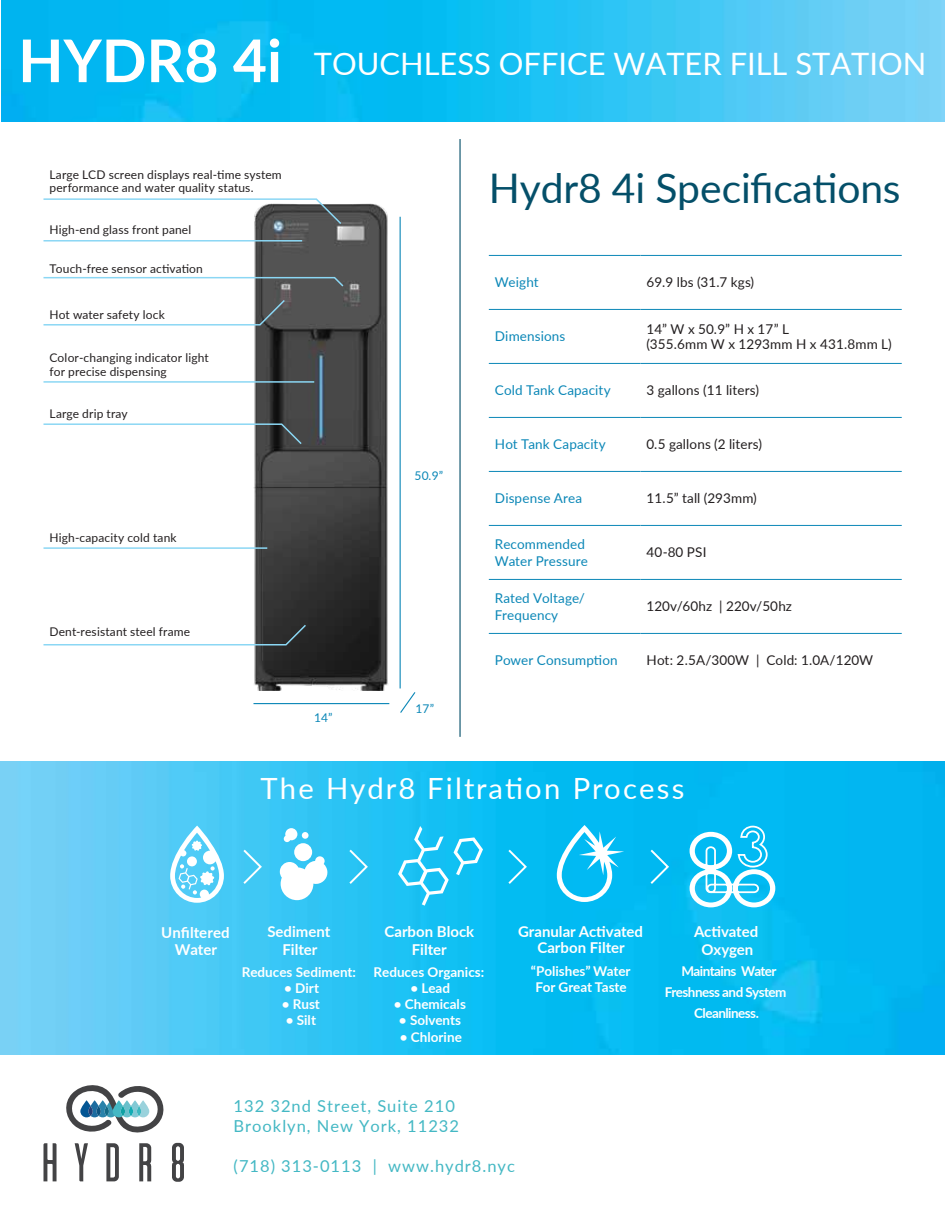
<style>
.page{position:relative;width:945px;height:1215px;background:#fff}
.page>*{position:absolute;margin:0;border:0;box-sizing:border-box;transform-origin:0 0}
.t1{font:40.8px "Lato";letter-spacing:-.005em;color:#044f69}
.t2{font:30.9px "Lato";color:#fff}
.t3{font:29.25px "Lato";letter-spacing:.07em;color:#fff}
.t4{font:16.5px/19.8px "Lato";letter-spacing:.06em;color:#44b8c4}
.t5{font:700 15px/18px "Lato";color:#fff;text-align:center}
.t6{font:13.5px/15px "Lato";letter-spacing:.01em;color:#231f20}
.t7{font:13.5px/16.2px "Lato";letter-spacing:.01em;color:#0b87b7}
.t8{font:700 13.5px/16.2px "Lato";color:#fff;text-align:center}
.t9{font:700 13.5px/21px "Lato";letter-spacing:-.04em;color:#fff;text-align:center}
.t10{font:12px/14.4px "Lato";letter-spacing:.015em;color:#231f20}
.t11{font:12px "Lato";color:#0b87b7}
.s1{font-weight:700;font-size:58.95px}
</style>
<div class="page">
<img style="left:253px;top:203px;width:236px;height:488px">
<img style="left:0;top:762px;width:945px;height:293px">
<svg style="left:43px;top:623px;width:265px;height:23px"></svg>
<hr style="left:44px;top:547px;width:223px;height:2px;background:#8bd7f4">
<img style="left:2px;top:0;width:943px;height:122px">
<hr style="left:489px;top:255px;width:152px;height:1px;background:#0b87b7">
<hr style="left:641px;top:255px;width:261px;height:1px;background:#0b87b7">
<hr style="left:489px;top:309px;width:152px;height:1px;background:#0b87b7">
<hr style="left:641px;top:309px;width:261px;height:1px;background:#0b87b7">
<hr style="left:489px;top:363px;width:152px;height:1px;background:#0b87b7">
<hr style="left:641px;top:363px;width:261px;height:1px;background:#0b87b7">
<hr style="left:489px;top:417px;width:152px;height:1px;background:#0b87b7">
<hr style="left:641px;top:417px;width:261px;height:1px;background:#0b87b7">
<hr style="left:489px;top:471px;width:152px;height:1px;background:#0b87b7">
<hr style="left:641px;top:471px;width:261px;height:1px;background:#0b87b7">
<hr style="left:489px;top:579px;width:152px;height:1px;background:#0b87b7">
<hr style="left:641px;top:579px;width:261px;height:1px;background:#0b87b7">
<hr style="left:489px;top:633px;width:152px;height:1px;background:#0b87b7">
<hr style="left:641px;top:633px;width:261px;height:1px;background:#0b87b7">
<hr style="left:489px;top:525px;width:152px;height:1px;background:#0b87b7">
<hr style="left:641px;top:525px;width:261px;height:1px;background:#0b87b7">
<hr style="left:459px;top:139px;width:2px;height:598px;background:#044f69">
<svg style="left:43px;top:298px;width:243px;height:28px"></svg>
<svg style="left:43px;top:198px;width:300px;height:28px"></svg>
<hr style="left:44px;top:240px;width:258px;height:2px;background:#8bd7f4">
<svg style="left:43px;top:276px;width:302px;height:12px"></svg>
<hr style="left:43px;top:381px;width:271px;height:2px;background:#8bd7f4">
<svg style="left:43px;top:423px;width:260px;height:23px"></svg>
<hr style="left:253px;top:703px;width:136px;height:1px;background:#0b87b7">
<hr style="left:400px;top:217px;width:1px;height:471px;background:#0b87b7">
<svg style="left:400px;top:692px;width:16px;height:21px"></svg>
<svg style="left:398px;top:826px;width:85px;height:80px"></svg>
<svg style="left:170px;top:826px;width:54px;height:77px"></svg>
<svg style="left:280px;top:856px;width:48px;height:44px"></svg>
<div style="left:294px;top:843px;width:18px;height:18px;background:#fff;border-radius:50%"></div>
<svg style="left:284px;top:828px;width:13px;height:14px"></svg>
<div style="left:302px;top:832px;width:7px;height:7px;background:#fff;border-radius:50%"></div>
<svg style="left:557px;top:825px;width:67px;height:77px"></svg>
<svg style="left:241px;top:848px;width:22px;height:38px"></svg>
<svg style="left:347px;top:848px;width:22px;height:38px"></svg>
<svg style="left:506px;top:848px;width:22px;height:38px"></svg>
<svg style="left:648px;top:848px;width:22px;height:38px"></svg>
<svg style="left:689px;top:825px;width:87px;height:83px"></svg>
<svg style="left:43px;top:1143px;width:14px;height:38px"></svg>
<svg style="left:75px;top:1143px;width:13px;height:38px"></svg>
<svg style="left:106px;top:1143px;width:13px;height:38px"></svg>
<svg style="left:139px;top:1143px;width:12px;height:38px"></svg>
<svg style="left:172px;top:1143px;width:12px;height:39px"></svg>
<svg style="left:66px;top:1085px;width:98px;height:48px"></svg>
<svg style="left:137px;top:1106px;width:4px;height:10px"></svg>
<h2 class="t2" style="left:18px;top:42px;width:910px"><span class="s1">HYDR8 4i</span> TOUCHLESS OFFICE WATER FILL STATION</h2>
<p class="t10" style="left:49px;top:167px;width:234px;line-height:13.5px">Large LCD screen displays real-time system performance and water quality status.</p>
<p class="t10" style="left:50px;top:222px;width:143px">High-end glass front panel</p>
<p class="t10" style="left:49px;top:261px;width:155px">Touch-free sensor activation</p>
<p class="t10" style="left:49px;top:307px;width:117px">Hot water safety lock</p>
<p class="t10" style="left:49px;top:350px;width:161px">Color-changing indicator light for precise dispensing</p>
<p class="t10" style="left:49px;top:406px;width:80px">Large drip tray</p>
<p class="t10" style="left:49px;top:530px;width:129px">High-capacity cold tank</p>
<p class="t10" style="left:49px;top:624px;width:142px">Dent-resistant steel frame</p>
<p class="t11" style="left:314px;top:709px;width:20px">14”</p>
<p class="t11" style="left:415px;top:467px;width:30px">50.9”</p>
<p class="t11" style="left:415px;top:700px;width:20px">17”</p>
<h1 class="t1" style="left:489px;top:159px;width:413px">Hydr8 4i Specifications</h1>
<p class="t7" style="left:495px;top:274px;width:45px">Weight</p>
<p class="t6" style="left:647px;top:275px;width:109px">69.9 lbs (31.7 kgs)</p>
<p class="t7" style="left:495px;top:328px;width:72px">Dimensions</p>
<p class="t6" style="left:647px;top:321px;width:247px">14” W x 50.9” H x 17” L<br>(355.6mm W x 1293mm H x 431.8mm L)</p>
<p class="t7" style="left:495px;top:382px;width:117px">Cold Tank Capacity</p>
<p class="t6" style="left:647px;top:383px;width:114px">3 gallons (11 liters)</p>
<p class="t7" style="left:495px;top:436px;width:112px">Hot Tank Capacity</p>
<p class="t6" style="left:647px;top:437px;width:117px">0.5 gallons (2 liters)</p>
<p class="t7" style="left:495px;top:490px;width:89px">Dispense Area</p>
<p class="t6" style="left:647px;top:491px;width:112px">11.5” tall (293mm)</p>
<p class="t7" style="left:495px;top:536px;width:95px">Recommended<br>Water Pressure</p>
<p class="t6" style="left:647px;top:545px;width:62px">40-80 PSI</p>
<p class="t7" style="left:495px;top:590px;width:92px">Rated Voltage/<br>Frequency</p>
<p class="t6" style="left:647px;top:599px;width:147px">120v/60hz | 220v/50hz</p>
<p class="t7" style="left:495px;top:652px;width:124px">Power Consumption</p>
<p class="t6" style="left:647px;top:653px;width:228px">Hot: 2.5A/300W | Cold: 1.0A/120W</p>
<h3 class="t3" style="left:261px;top:768px;width:425px">The Hydr8 Filtration Process</h3>
<p class="t5" style="left:161px;top:924px;width:70px;line-height:16.8px">Unfiltered<br>Water</p>
<p class="t5" style="left:267px;top:921px;width:65px">Sediment<br>Filter</p>
<p class="t8" style="left:242px;top:963px;width:116px">Reduces Sediment:</p>
<p class="t8" style="left:284px;top:979px;width:36px">• Dirt</p>
<p class="t8" style="left:282px;top:996px;width:40px">• Rust</p>
<p class="t8" style="left:286px;top:1012px;width:32px">• Silt</p>
<p class="t5" style="left:384px;top:921px;width:91px">Carbon Block<br>Filter</p>
<p class="t8" style="left:374px;top:963px;width:112px">Reduces Organics:</p>
<p class="t8" style="left:410px;top:979px;width:41px">• Lead</p>
<p class="t8" style="left:394px;top:996px;width:74px">• Chemicals</p>
<p class="t8" style="left:399px;top:1012px;width:64px">• Solvents</p>
<p class="t8" style="left:400px;top:1028px;width:64px">• Chlorine</p>
<p class="t5" style="left:518px;top:922px;width:127px;line-height:16.8px">Granular Activated<br>Carbon Filter</p>
<p class="t8" style="left:531px;top:962px;width:101px">“Polishes” Water<br>For Great Taste</p>
<h3 class="t4" style="left:234px;top:1096px;width:227px">132 32nd Street, Suite 210<br>Brooklyn, New York, 11232</h3>
<h3 class="t4" style="left:234px;top:1155px;width:283px">(718) 313-0113 | www.hydr8.nyc</h3>
<p class="t5" style="left:694px;top:921px;width:66px">Activated<br>Oxygen</p>
<p class="t9" style="left:665px;top:960px;width:123px">Maintains Water<br>Freshness and System<br>Cleanliness.</p>
</div>
